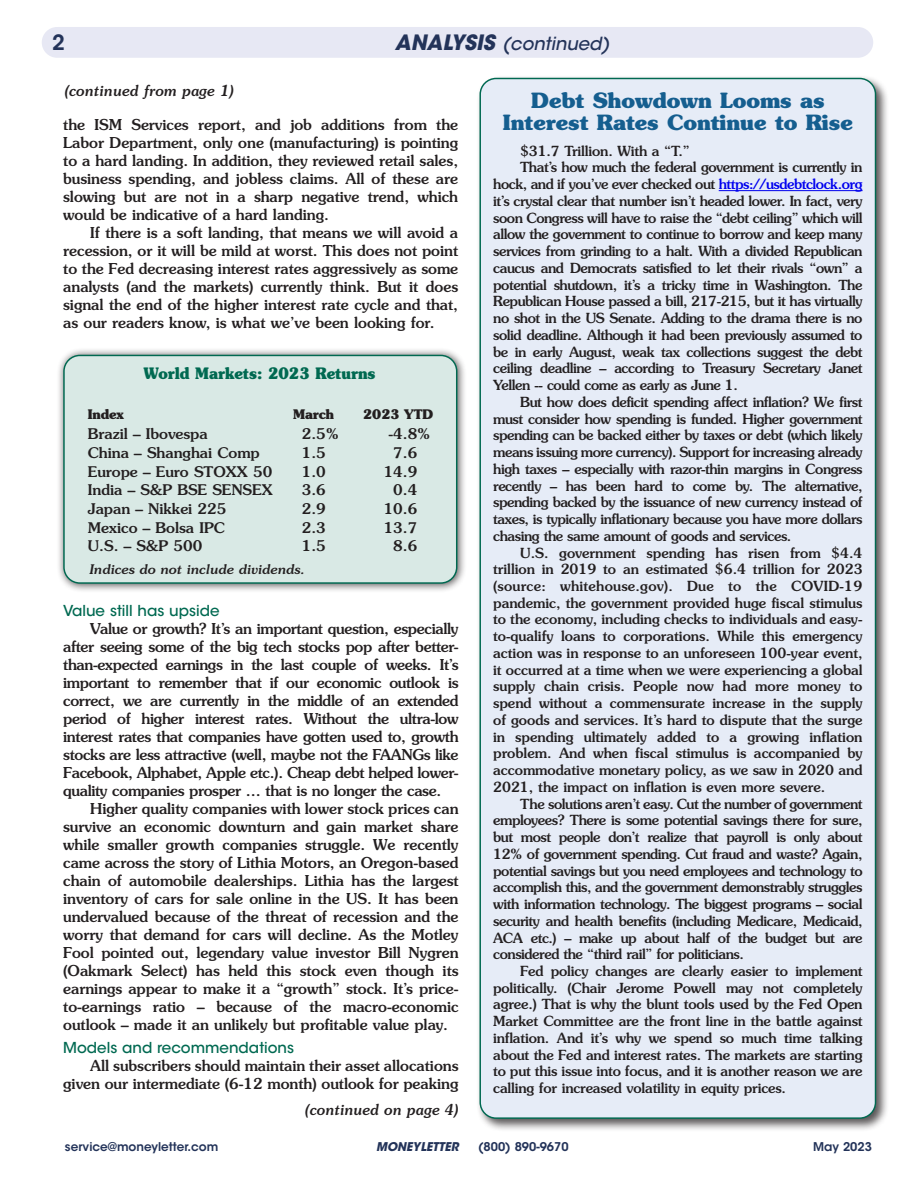
<style>
.page{position:relative;width:918px;height:1188px;background:#fff}
.page>*{position:absolute;margin:0;border:0;box-sizing:border-box;transform-origin:0 0}
.main_article_P_2020{font:700 21px "Souvenir";color:#155e8f}
.t1{font:600 21px "ITC Avant Garde Std";color:#233359}
.t2{font:italic 500 18px "ITC Avant Garde Std";color:#233359}
.t3{font:700 15.75px "Souvenir";color:#006951;scale:.92 1}
.main_article_P_2020-2{font:500 15px/18px "Souvenir";color:#231f20;text-align:justify}
.main_article_P_2020-3{font:500 15px "ITC Avant Garde Std";color:#006951}
.t4{font:italic 500 15px "Souvenir";color:#231f20;scale:.95 1}
.t5{font:500 14.7px "Souvenir";color:#231f20}
.main_article_P_2020-4{font:500 13.95px/16.8px "Souvenir";letter-spacing:-.03em;color:#231f20;text-align:justify}
.main_article_P_2020-5{font:500 13.95px "Souvenir";letter-spacing:-.01em;color:#231f20}
.t6{font:italic 500 13.2px "Souvenir";letter-spacing:-.01em;color:#231f20}
.t7{font:700 13.2px "Souvenir";letter-spacing:-.01em;color:#231f20;scale:.96 1}
.t8{font:600 12px "ITC Avant Garde Std";color:#233359}
.t9{font:italic 700 12px "ITC Avant Garde Std";color:#233359}
.s1{font-weight:700;font-size:21px}
.s2{color:#00e}
</style>
<div class="page">
<div style="left:476px;top:74px;width:413px;height:1058px;background:#231f20;opacity:.75"></div>
<div style="left:480px;top:78px;width:396px;height:1040px;background:#e6ecf7;border-radius:16px"></div>
<div style="left:42px;top:27px;width:831px;height:31px;background:#e7e8f4;border-radius:15px"></div>
<div style="left:56px;top:347px;width:410px;height:246px;background:#231f20;opacity:.75"></div>
<div style="left:64px;top:355px;width:393px;height:228px;background:#d9e9e5;border-radius:16px"></div>
<div style="left:63px;top:355px;width:394px;height:229px;border:1px solid #006951;border-radius:16px"></div>
<hr style="left:719px;top:190px;width:144px;height:1px;background:#00e">
<p class="t1" style="left:52px;top:29px;width:14px">2</p>
<p class="t2" style="left:395px;top:32px;width:216px"><span class="s1">ANALYSIS</span> (continued)</p>
<p class="t4" style="left:65px;top:82px;width:179px">(continued from page 1)</p>
<p class="main_article_P_2020-2" style="left:63px;top:116px;width:396px">the ISM Services report, and job additions from the Labor Department, only one (manufacturing) is pointing to a hard landing. In addition, they reviewed retail sales, business spending, and jobless claims. All of these are slowing but are not in a sharp negative trend, which would be indicative of a hard landing.</p>
<p class="main_article_P_2020-2" style="left:63px;top:224px;width:396px;text-indent:27px">If there is a soft landing, that means we will avoid a recession, or it will be mild at worst. This does not point to the Fed decreasing interest rates aggressively as some analysts (and the markets) currently think. But it does signal the end of the higher interest rate cycle and that, as our readers know, is what we’ve been looking for.</p>
<p class="t3" style="left:144px;top:363px;width:253px">World Markets: 2023 Returns</p>
<p class="t7" style="left:88px;top:405px;width:39px">Index</p>
<p class="t7" style="left:293px;top:405px;width:44px">March</p>
<p class="t7" style="left:363px;top:405px;width:75px">2023 YTD</p>
<p class="t5" style="left:88px;top:425px;width:121px">Brazil – Ibovespa</p>
<p class="t5" style="left:302px;top:425px;width:39px">2.5%</p>
<p class="t5" style="left:388px;top:425px;width:44px">-4.8%</p>
<p class="t5" style="left:88px;top:444px;width:173px">China – Shanghai Comp</p>
<p class="t5" style="left:302px;top:444px;width:26px">1.5</p>
<p class="t5" style="left:393px;top:444px;width:25px">7.6</p>
<p class="t5" style="left:88px;top:463px;width:186px">Europe – Euro STOXX 50</p>
<p class="t5" style="left:302px;top:463px;width:26px">1.0</p>
<p class="t5" style="left:384px;top:463px;width:35px">14.9</p>
<p class="t5" style="left:88px;top:481px;width:186px">India – S&amp;P BSE SENSEX</p>
<p class="t5" style="left:302px;top:481px;width:26px">3.6</p>
<p class="t5" style="left:393px;top:481px;width:25px">0.4</p>
<p class="t5" style="left:88px;top:500px;width:140px">Japan – Nikkei 225</p>
<p class="t5" style="left:302px;top:500px;width:26px">2.9</p>
<p class="t5" style="left:384px;top:500px;width:35px">10.6</p>
<p class="t5" style="left:88px;top:519px;width:139px">Mexico – Bolsa IPC</p>
<p class="t5" style="left:302px;top:519px;width:26px">2.3</p>
<p class="t5" style="left:384px;top:519px;width:35px">13.7</p>
<p class="t5" style="left:88px;top:537px;width:116px">U.S. – S&amp;P 500</p>
<p class="t5" style="left:302px;top:537px;width:26px">1.5</p>
<p class="t5" style="left:393px;top:537px;width:25px">8.6</p>
<p class="t6" style="left:89px;top:561px;width:217px">Indices do not include dividends.</p>
<p class="main_article_P_2020-3" style="left:63px;top:601px;width:158px">Value still has upside</p>
<p class="main_article_P_2020-2" style="left:63px;top:620px;width:397px;text-indent:27px">Value or growth? It’s an important question, especially after seeing some of the big tech stocks pop after better&shy;than-expected earnings in the last couple of weeks. It’s important to remember that if our economic outlook is correct, we are currently in the middle of an extended period of higher interest rates. Without the ultra-low interest rates that companies have gotten used to, growth stocks are less attractive (well, maybe not the FAANGs like Facebook, Alphabet, Apple etc.). Cheap debt helped lower&shy;quality companies prosper … that is no longer the case.</p>
<p class="main_article_P_2020-2" style="left:63px;top:800px;width:397px;text-indent:27px">Higher quality companies with lower stock prices can survive an economic downturn and gain market share while smaller growth companies struggle. We recently came across the story of Lithia Motors, an Oregon-based chain of automobile dealerships. Lithia has the largest inventory of cars for sale online in the US. It has been undervalued because of the threat of recession and the worry that demand for cars will decline. As the Motley Fool pointed out, legendary value investor Bill Nygren (Oakmark Select) has held this stock even though its earnings appear to make it a “growth” stock. It’s price&shy;to-earnings ratio – because of the macro-economic outlook – made it an unlikely but profitable value play.</p>
<p class="main_article_P_2020-3" style="left:63px;top:1038px;width:232px">Models and recommendations</p>
<p class="main_article_P_2020-2" style="left:63px;top:1056px;width:397px;text-align:right">All subscribers should maintain their asset allocations given our intermediate (6-12 month) outlook for peaking</p>
<p class="t4" style="left:305px;top:1101px;width:163px">(continued on page 4)</p>
<p class="main_article_P_2020" style="left:531px;top:86px;width:295px">Debt Showdown Looms as</p>
<p class="main_article_P_2020" style="left:503px;top:109px;width:351px">Interest Rates Continue to Rise</p>
<p class="main_article_P_2020-5" style="left:520px;top:142px;width:171px">$31.7 Trillion. With a “T.”</p>
<p class="main_article_P_2020-4" style="left:493px;top:159px;width:371px;text-indent:27px">That’s how much the federal government is currently in hock, and if you’ve ever checked out <span class="s2">https://usdebtclock.org </span>it’s crystal clear that number isn’t headed lower. In fact, very soon Congress will have to raise the “debt ceiling” which will allow the government to continue to borrow and keep many services from grinding to a halt. With a divided Republican caucus and Democrats satisfied to let their rivals “own” a potential shutdown, it’s a tricky time in Washington. The Republican House passed a bill, 217-215, but it has virtually no shot in the US Senate. Adding to the drama there is no solid deadline. Although it had been previously assumed to be in early August, weak tax collections suggest the debt ceiling deadline – according to Treasury Secretary Janet Yellen -- could come as early as June 1.</p>
<p class="main_article_P_2020-4" style="left:493px;top:393px;width:371px;text-indent:27px">But how does deficit spending affect inflation? We first must consider how spending is funded. Higher government spending can be backed either by taxes or debt (which likely means issuing more currency). Support for increasing already high taxes – especially with razor-thin margins in Congress recently – has been hard to come by. The alternative, spending backed by the issuance of new currency instead of taxes, is typically inflationary because you have more dollars chasing the same amount of goods and services.</p>
<p class="main_article_P_2020-4" style="left:493px;top:544px;width:371px;text-indent:27px">U.S. government spending has risen from $4.4 trillion in 2019 to an estimated $6.4 trillion for 2023 (source: whitehouse.gov). Due to the COVID-19 pandemic, the government provided huge fiscal stimulus to the economy, including checks to individuals and easy&shy;to-qualify loans to corporations. While this emergency action was in response to an unforeseen 100-year event, it occurred at a time when we were experiencing a global supply chain crisis. People now had more money to spend without a commensurate increase in the supply of goods and services. It’s hard to dispute that the surge in spending ultimately added to a growing inflation problem. And when fiscal stimulus is accompanied by accommodative monetary policy, as we saw in 2020 and 2021, the impact on inflation is even more severe.</p>
<p class="main_article_P_2020-4" style="left:493px;top:795px;width:371px;text-indent:27px">The solutions aren’t easy. Cut the number of government employees? There is some potential savings there for sure, but most people don’t realize that payroll is only about 12% of government spending. Cut fraud and waste? Again, potential savings but you need employees and technology to accomplish this, and the government demonstrably struggles with information technology. The biggest programs – social security and health benefits (including Medicare, Medicaid, ACA etc.) – make up about half of the budget but are considered the “third rail” for politicians.</p>
<p class="main_article_P_2020-4" style="left:493px;top:962px;width:371px;text-indent:27px">Fed policy changes are clearly easier to implement politically. (Chair Jerome Powell may not completely agree.) That is why the blunt tools used by the Fed Open Market Committee are the front line in the battle against inflation. And it’s why we spend so much time talking about the Fed and interest rates. The markets are starting to put this issue into focus, and it is another reason we are calling for increased volatility in equity prices.</p>
<p class="t8" style="left:65px;top:1139px;width:155px">service@moneyletter.com</p>
<p class="t9" style="left:376px;top:1139px;width:84px">MONEYLETTER</p>
<p class="t8" style="left:478px;top:1139px;width:92px">(800) 890-9670</p>
<p class="t8" style="left:813px;top:1139px;width:60px">May 2023</p>
</div>
